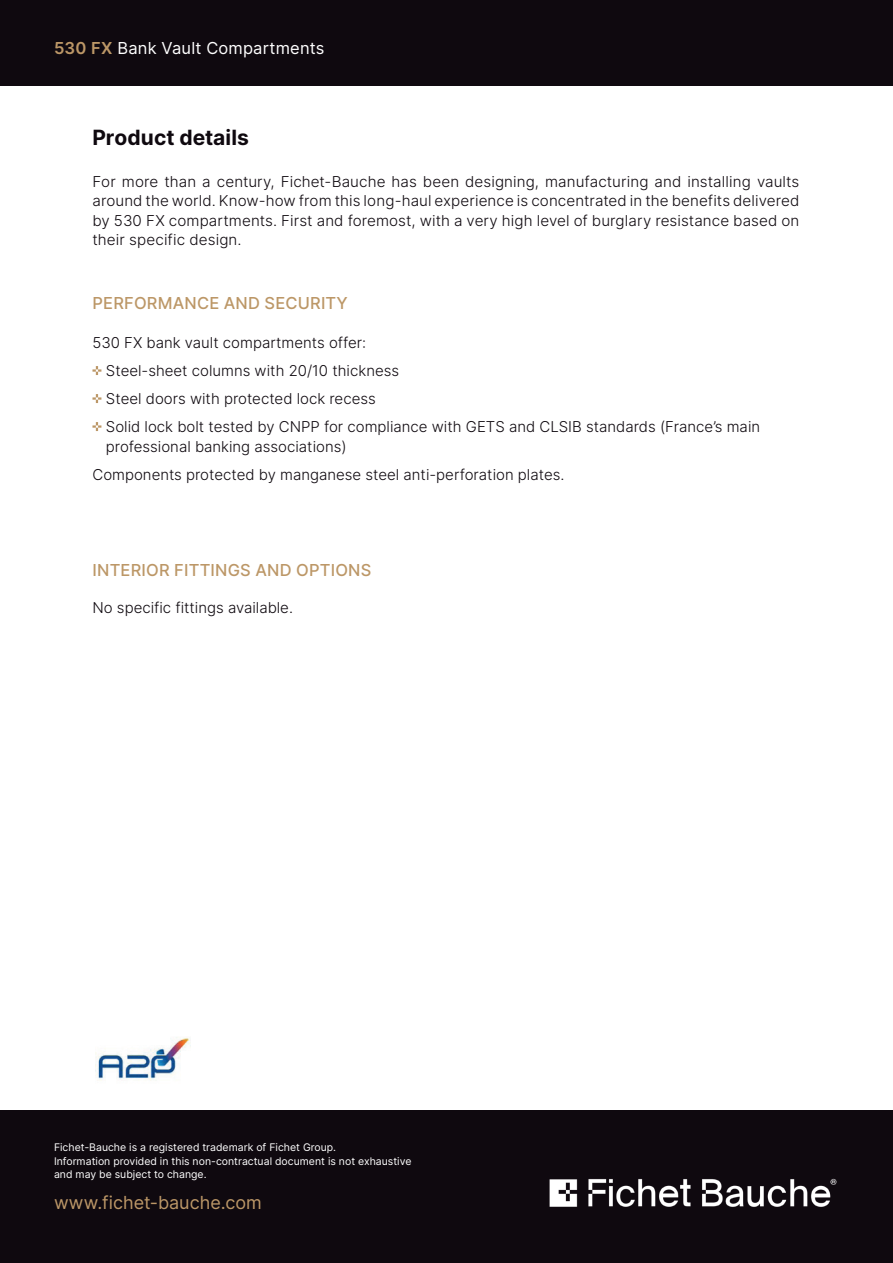
<style>
.page{position:relative;width:893px;height:1263px;background:#fff}
.page>*{position:absolute;margin:0;border:0;box-sizing:border-box;transform-origin:0 0}
.t1{font:700 21px "Inter";color:#0f090f}
.t2{font:18px "Inter";color:#bc9767}
.t3{font:500 16.5px "Inter";letter-spacing:.01em;color:#bc9767}
.t4{font:16.5px "Inter";letter-spacing:.01em;color:#fff}
.t5{font:300 15px/28px "Inter";color:#0f090f}
.t6{font:10.5px/13.5px "Inter";color:#fff}
.s1{font-weight:600;color:#bc9767}
</style>
<div class="page">
<div style="left:0;top:0;width:893px;height:85px;background:#0f090f"></div>
<div style="left:0;top:1110px;width:893px;height:153px;background:#0f090f"></div>
<svg style="left:92px;top:366px;width:9px;height:9px"></svg>
<svg style="left:92px;top:394px;width:9px;height:9px"></svg>
<svg style="left:92px;top:422px;width:9px;height:9px"></svg>
<img style="left:549px;top:1178px;width:288px;height:29px">
<img style="left:95px;top:1037px;width:96px;height:44px">
<p class="t4" style="left:54px;top:36px;width:272px"><span class="s1">530 FX</span> Bank Vault Compartments</p>
<h1 class="t1" style="left:92px;top:122px;width:158px">Product details</h1>
<p class="t5" style="left:92px;top:171px;width:708px;line-height:19.5px;text-align:justify">For more than a century, Fichet-Bauche has been designing, manufacturing and installing vaults around the world. Know-how from this long-haul experience is concentrated in the benefits delivered by 530 FX compartments. First and foremost, with a very high level of burglary resistance based on their specific design.</p>
<p class="t3" style="left:93px;top:291px;width:257px">PERFORMANCE AND SECURITY</p>
<p class="t5" style="left:106px;top:328px;width:656px;text-indent:-13px">530 FX bank vault compartments offer:<br>Steel-sheet columns with 20/10 thickness<br>Steel doors with protected lock recess<br>Solid lock bolt tested by CNPP for compliance with GETS and CLSIB standards (France’s main</p>
<p class="t5" style="left:92px;top:432px;width:473px;text-indent:13px">professional banking associations)<br>Components protected by manganese steel anti-perforation plates.</p>
<p class="t3" style="left:93px;top:558px;width:280px">INTERIOR FITTINGS AND OPTIONS</p>
<p class="t5" style="left:92px;top:594px;width:202px">No specific fittings available.</p>
<p class="t6" style="left:54px;top:1140px;width:359px">Fichet-Bauche is a registered trademark of Fichet Group.<br>Information provided in this non-contractual document is not exhaustive and may be subject to change.</p>
<p class="t2" style="left:54px;top:1189px;width:209px">www.fichet-bauche.com</p>
</div>
